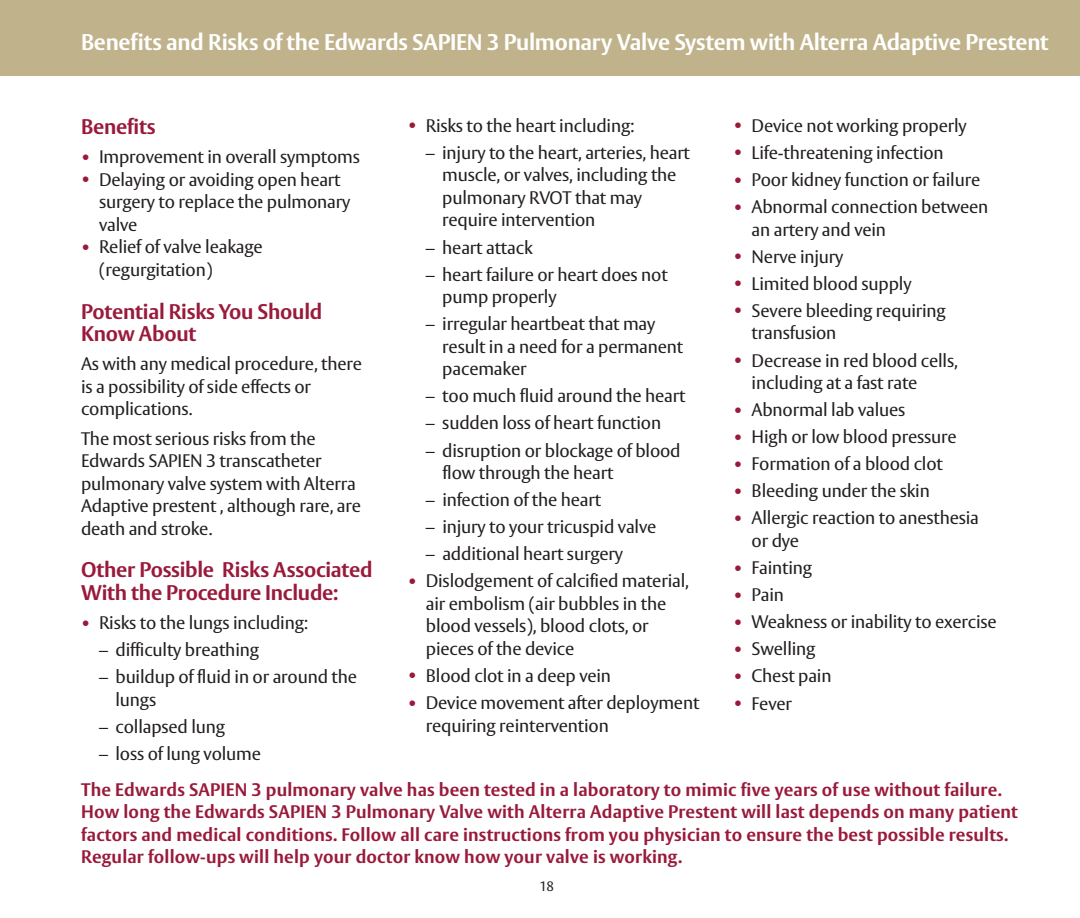
<style>
.page{position:relative;width:1080px;height:918px;background:#fff}
.page>*{position:absolute;margin:0;border:0;box-sizing:border-box;transform-origin:0 0}
.t1{font:700 22.5px "Vesta Std";letter-spacing:-.01em;color:#fff}
.t2{font:700 21px/22.5px "Vesta Std";letter-spacing:-.01em;color:#991a3b}
.t3{font:18px/22.5px "Vesta Std";letter-spacing:-.01em;color:#231f20}
.t4{font:700 18px/22.5px "Vesta Std";letter-spacing:.01em;color:#991a3b}
.t5{font:13.5px "Vesta Std";color:#231f20}
.s1{color:#991a3b}
</style>
<div class="page">
<div style="left:0;top:0;width:1080px;height:76px;background:#c0b38c"></div>
<p class="t1" style="left:81px;top:29px;width:969px">Benefits and Risks of the Edwards SAPIEN 3 Pulmonary Valve System with Alterra Adaptive Prestent</p>
<p class="t2" style="left:81px;top:115px;width:76px">Benefits</p>
<p class="t3" style="left:81px;top:146px;width:280px"><span class="s1">•</span> Improvement in overall symptoms</p>
<p class="t3" style="left:99px;top:168px;width:253px;text-indent:-18px"><span class="s1">•</span> Delaying or avoiding open heart surgery to replace the pulmonary valve</p>
<p class="t3" style="left:99px;top:236px;width:165px;text-indent:-18px"><span class="s1">•</span> Relief of valve leakage (regurgitation)</p>
<p class="t2" style="left:81px;top:300px;width:243px">Potential Risks You Should<br>Know About</p>
<p class="t3" style="left:81px;top:353px;width:283px">As with any medical procedure, there is a possibility of side effects or complications.</p>
<p class="t3" style="left:81px;top:427px;width:282px">The most serious risks from the<br>Edwards SAPIEN 3 transcatheter pulmonary valve system with Alterra<br>Adaptive prestent , although rare, are death and stroke.</p>
<p class="t2" style="left:81px;top:559px;width:293px">Other Possible Risks Associated<br>With the Procedure Include:</p>
<p class="t3" style="left:81px;top:612px;width:229px"><span class="s1">•</span> Risks to the lungs including:</p>
<p class="t3" style="left:99px;top:639px;width:162px">– difficulty breathing</p>
<p class="t3" style="left:116px;top:666px;width:243px;text-indent:-17px">– buildup of fluid in or around the lungs</p>
<p class="t3" style="left:99px;top:715px;width:128px">– collapsed lung</p>
<p class="t3" style="left:99px;top:742px;width:163px">– loss of lung volume</p>
<p class="t3" style="left:408px;top:114px;width:228px"><span class="s1">•</span> Risks to the heart including:</p>
<p class="t3" style="left:442px;top:141px;width:249px;text-indent:-17px">– injury to the heart, arteries, heart muscle, or valves, including the pulmonary RVOT that may require intervention</p>
<p class="t3" style="left:426px;top:236px;width:108px">– heart attack</p>
<p class="t3" style="left:442px;top:263px;width:227px;text-indent:-17px">– heart failure or heart does not pump properly</p>
<p class="t3" style="left:442px;top:313px;width:243px;text-indent:-17px">– irregular heartbeat that may result in a need for a permanent pacemaker</p>
<p class="t3" style="left:426px;top:385px;width:261px">– too much fluid around the heart</p>
<p class="t3" style="left:426px;top:412px;width:237px">– sudden loss of heart function</p>
<p class="t3" style="left:442px;top:439px;width:240px;text-indent:-17px">– disruption or blockage of blood flow through the heart</p>
<p class="t3" style="left:426px;top:488px;width:177px">– infection of the heart</p>
<p class="t3" style="left:426px;top:516px;width:232px">– injury to your tricuspid valve</p>
<p class="t3" style="left:426px;top:543px;width:199px">– additional heart surgery</p>
<p class="t3" style="left:426px;top:570px;width:265px;text-indent:-18px"><span class="s1">•</span> Dislodgement of calcified material, air embolism (air bubbles in the blood vessels), blood clots, or pieces of the device</p>
<p class="t3" style="left:408px;top:664px;width:205px"><span class="s1">•</span> Blood clot in a deep vein</p>
<p class="t3" style="left:426px;top:691px;width:275px;text-indent:-18px"><span class="s1">•</span> Device movement after deployment requiring reintervention</p>
<p class="t3" style="left:734px;top:114px;width:235px"><span class="s1">•</span> Device not working properly</p>
<p class="t3" style="left:734px;top:141px;width:212px"><span class="s1">•</span> Life-threatening infection</p>
<p class="t3" style="left:734px;top:168px;width:248px"><span class="s1">•</span> Poor kidney function or failure</p>
<p class="t3" style="left:752px;top:196px;width:238px;text-indent:-18px"><span class="s1">•</span> Abnormal connection between an artery and vein</p>
<p class="t3" style="left:734px;top:245px;width:111px"><span class="s1">•</span> Nerve injury</p>
<p class="t3" style="left:734px;top:272px;width:180px"><span class="s1">•</span> Limited blood supply</p>
<p class="t3" style="left:752px;top:299px;width:196px;text-indent:-18px"><span class="s1">•</span> Severe bleeding requiring transfusion</p>
<p class="t3" style="left:752px;top:349px;width:208px;text-indent:-18px"><span class="s1">•</span> Decrease in red blood cells, including at a fast rate</p>
<p class="t3" style="left:734px;top:398px;width:173px"><span class="s1">•</span> Abnormal lab values</p>
<p class="t3" style="left:734px;top:426px;width:225px"><span class="s1">•</span> High or low blood pressure</p>
<p class="t3" style="left:734px;top:453px;width:211px"><span class="s1">•</span> Formation of a blood clot</p>
<p class="t3" style="left:734px;top:480px;width:198px"><span class="s1">•</span> Bleeding under the skin</p>
<p class="t3" style="left:752px;top:507px;width:229px;text-indent:-18px"><span class="s1">•</span> Allergic reaction to anesthesia or dye</p>
<p class="t3" style="left:734px;top:556px;width:80px"><span class="s1">•</span> Fainting</p>
<p class="t3" style="left:734px;top:584px;width:52px"><span class="s1">•</span> Pain</p>
<p class="t3" style="left:734px;top:611px;width:265px"><span class="s1">•</span> Weakness or inability to exercise</p>
<p class="t3" style="left:734px;top:638px;width:83px"><span class="s1">•</span> Swelling</p>
<p class="t3" style="left:734px;top:665px;width:99px"><span class="s1">•</span> Chest pain</p>
<p class="t3" style="left:734px;top:692px;width:60px"><span class="s1">•</span> Fever</p>
<p class="t4" style="left:81px;top:778px;width:938px">The Edwards SAPIEN 3 pulmonary valve has been tested in a laboratory to mimic five years of use without failure.<br>How long the Edwards SAPIEN 3 Pulmonary Valve with Alterra Adaptive Prestent will last depends on many patient factors and medical conditions. Follow all care instructions from you physician to ensure the best possible results.<br>Regular follow-ups will help your doctor know how your valve is working.</p>
<p class="t5" style="left:540px;top:878px;width:16px">18</p>
</div>
